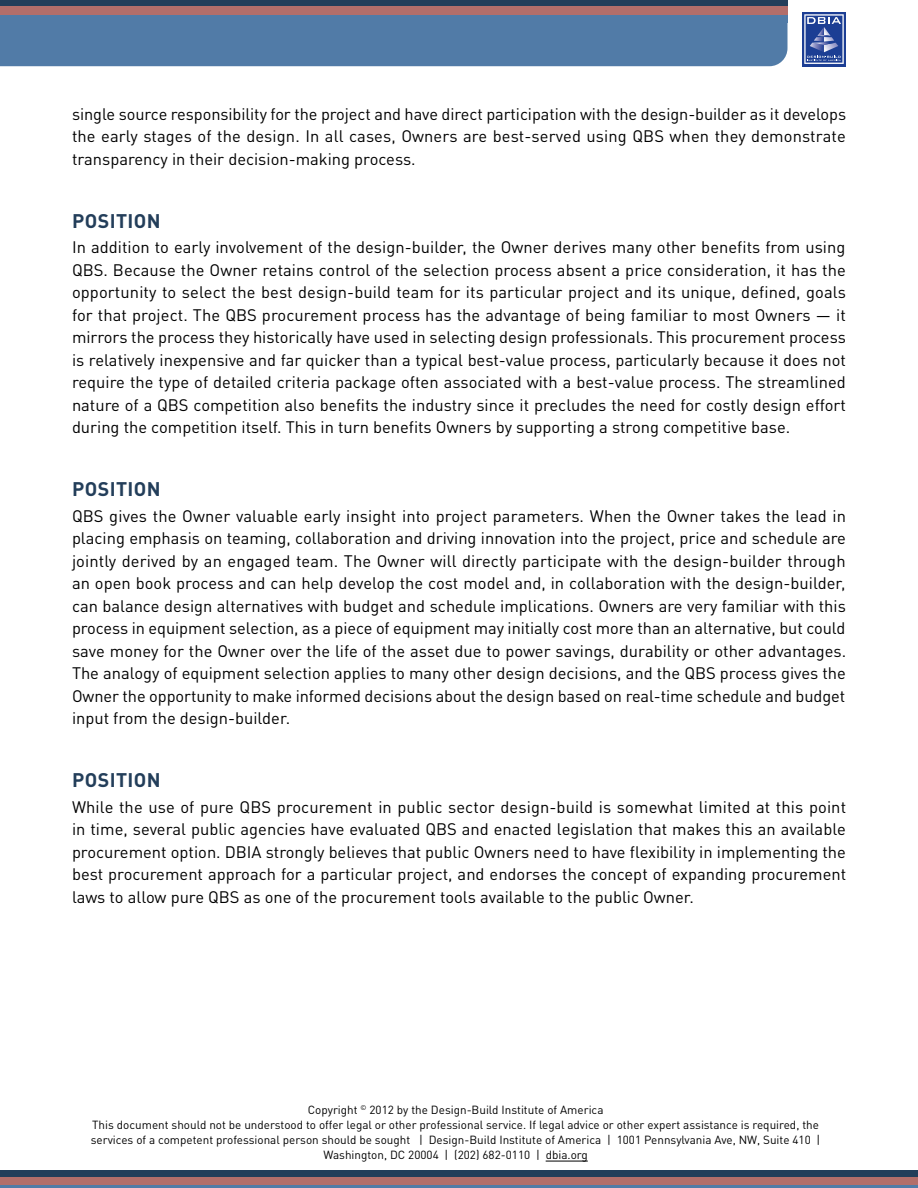
<style>
.page{position:relative;width:918px;height:1188px;background:#fff}
.page>*{position:absolute;margin:0;border:0;box-sizing:border-box;transform-origin:0 0}
.t1{font:700 19.5px "DIN Pro";letter-spacing:.02em;color:#233e5a}
.t2{font:16.5px/22.5px "DIN Pro";color:#000;text-align:justify}
.t3{font:11.7px/15.1px "DIN Pro";color:#000;text-align:center}
</style>
<div class="page">
<div style="left:0;top:1170px;width:918px;height:7px;background:#233e5a"></div>
<svg style="left:0;top:1184px;width:918px;height:4px;background:#697797"></svg>
<div style="left:0;top:1177px;width:918px;height:7px;background:#b36e6a"></div>
<div style="left:0;top:23px;width:788px;height:43px;background:#517ba7"></div>
<div style="left:0;top:0;width:788px;height:7px;background:#233e5a"></div>
<div style="left:0;top:14px;width:788px;height:9px;background:#517ba7"></div>
<div style="left:0;top:6px;width:788px;height:8px;background:#b36e6a"></div>
<div style="left:802px;top:12px;width:44px;height:54px;background:#1c3e94"></div>
<svg style="left:804px;top:14px;width:40px;height:50px"></svg>
<hr style="left:546px;top:1161px;width:42px;height:1px;background:#000">
<p class="t2" style="left:72px;top:101px;width:776px">single source responsibility for the project and have direct participation with the design-builder as it develops the early stages of the design. In all cases, Owners are best-served using QBS when they demonstrate transparency in their decision-making process.</p>
<p class="t1" style="left:72px;top:204px;width:90px">POSITION</p>
<p class="t2" style="left:72px;top:234px;width:776px">In addition to early involvement of the design-builder, the Owner derives many other benefits from using QBS. Because the Owner retains control of the selection process absent a price consideration, it has the opportunity to select the best design-build team for its particular project and its unique, defined, goals for that project. The QBS procurement process has the advantage of being familiar to most Owners — it mirrors the process they historically have used in selecting design professionals. This procurement process is relatively inexpensive and far quicker than a typical best-value process, particularly because it does not require the type of detailed criteria package often associated with a best-value process. The streamlined nature of a QBS competition also benefits the industry since it precludes the need for costly design effort during the competition itself. This in turn benefits Owners by supporting a strong competitive base.</p>
<p class="t1" style="left:72px;top:473px;width:90px">POSITION</p>
<p class="t2" style="left:72px;top:503px;width:776px">QBS gives the Owner valuable early insight into project parameters. When the Owner takes the lead in placing emphasis on teaming, collaboration and driving innovation into the project, price and schedule are jointly derived by an engaged team. The Owner will directly participate with the design-builder through an open book process and can help develop the cost model and, in collaboration with the design-builder, can balance design alternatives with budget and schedule implications. Owners are very familiar with this process in equipment selection, as a piece of equipment may initially cost more than an alternative, but could save money for the Owner over the life of the asset due to power savings, durability or other advantages.<br>The analogy of equipment selection applies to many other design decisions, and the QBS process gives the Owner the opportunity to make informed decisions about the design based on real-time schedule and budget input from the design-builder.</p>
<p class="t1" style="left:72px;top:764px;width:90px">POSITION</p>
<p class="t2" style="left:72px;top:794px;width:776px">While the use of pure QBS procurement in public sector design-build is somewhat limited at this point in time, several public agencies have evaluated QBS and enacted legislation that makes this an available procurement option. DBIA strongly believes that public Owners need to have flexibility in implementing the best procurement approach for a particular project, and endorses the concept of expanding procurement laws to allow pure QBS as one of the procurement tools available to the public Owner.</p>
<p class="t3" style="left:91px;top:1101px;width:731px">Copyright <sup>©</sup> 2012 by the Design-Build Institute of America<br>This document should not be understood to offer legal or other professional service. If legal advice or other expert assistance is required, the services of a competent professional person should be sought | Design-Build Institute of America | 1001 Pennsylvania Ave, NW, Suite 410 | Washington, DC 20004 | (202) 682-0110 | dbia.org</p>
</div>
